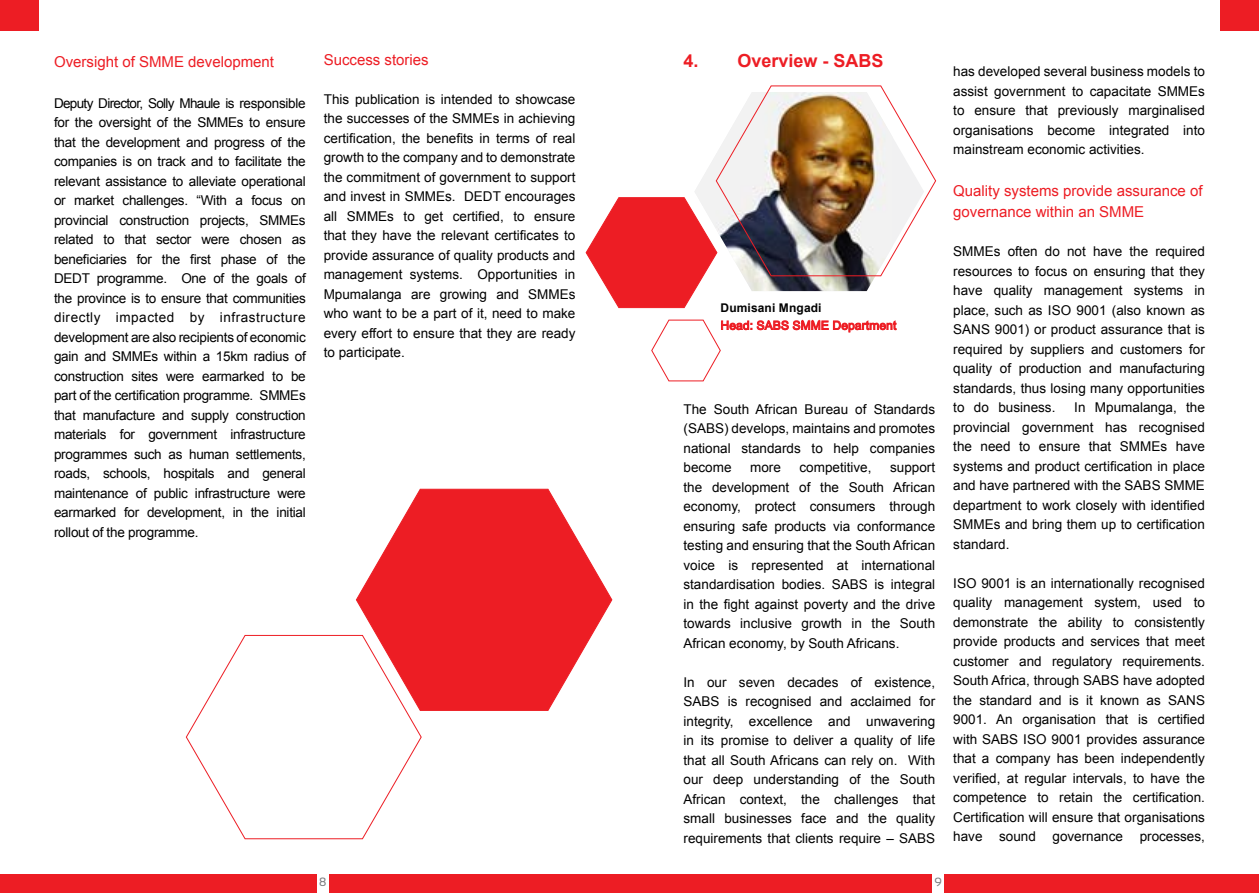
<style>
.page{position:relative;width:1259px;height:893px;background:#fff}
.page>*{position:absolute;margin:0;border:0;box-sizing:border-box;transform-origin:0 0}
.t1{font:700 18px "Arial";color:#ed1d24}
.t2{font:15px/21px "Arial";color:#ed1d24}
.t3{font:13.5px/19.5px "Arial";color:#000;text-align:justify}
.t4{font:12px "Arial";letter-spacing:.01em;color:#ed1d24}
.t5{font:700 12px "Arial";letter-spacing:.01em;color:#000}
.t6{font:12px "Sansation";color:#797a7d}
</style>
<div class="page">
<div style="left:0;top:874px;width:1259px;height:19px;background:#ed1d24"></div>
<div style="left:932px;top:871px;width:12px;height:22px;background:#fff"></div>
<div style="left:0;top:0;width:39px;height:31px;background:#ed1d24"></div>
<div style="left:1220px;top:0;width:39px;height:31px;background:#ed1d24"></div>
<div style="left:317px;top:871px;width:11px;height:22px;background:#fff"></div>
<svg style="left:356px;top:489px;width:256px;height:222px"></svg>
<svg style="left:186px;top:635px;width:236px;height:204px"></svg>
<svg style="left:651px;top:319px;width:245px;height:62px"></svg>
<img style="left:585px;top:85px;width:351px;height:223px">
<p class="t2" style="left:54px;top:51px;width:222px">Oversight of SMME development</p>
<p class="t3" style="left:54px;top:93px;width:253px">Deputy Director, Solly Mhaule is responsible for the oversight of the SMMEs to ensure that the development and progress of the companies is on track and to facilitate the relevant assistance to alleviate operational or market challenges. “With a focus on provincial construction projects, SMMEs related to that sector were chosen as beneficiaries for the first phase of the DEDT programme. One of the goals of the province is to ensure that communities directly impacted by infrastructure development are also recipients of economic gain and SMMEs within a 15km radius of construction sites were earmarked to be part of the certification programme. SMMEs that manufacture and supply construction materials for government infrastructure programmes such as human settlements, roads, schools, hospitals and general maintenance of public infrastructure were earmarked for development, in the initial rollout of the programme.</p>
<p class="t2" style="left:324px;top:49px;width:107px">Success stories</p>
<p class="t3" style="left:324px;top:90px;width:253px">This publication is intended to showcase the successes of the SMMEs in achieving certification, the benefits in terms of real growth to the company and to demonstrate the commitment of government to support and invest in SMMEs. DEDT encourages all SMMEs to get certified, to ensure that they have the relevant certificates to provide assurance of quality products and management systems. Opportunities in Mpumalanga are growing and SMMEs who want to be a part of it, need to make every effort to ensure that they are ready to participate.</p>
<h1 class="t1" style="left:683px;top:49px;width:202px">4. Overview - SABS</h1>
<p class="t5" style="left:720px;top:299px;width:103px">Dumisani Mngadi</p>
<p class="t4" style="left:720px;top:317px;width:177px">Head: SABS SMME Department</p>
<p class="t3" style="left:683px;top:399px;width:253px">The South African Bureau of Standards (SABS) develops, maintains and promotes national standards to help companies become</p>
<p class="t3" style="left:750px;top:458px;width:32px">more</p>
<p class="t3" style="left:799px;top:458px;width:74px">competitive,</p>
<p class="t3" style="left:683px;top:458px;width:253px;text-indent:207px">support the development of the South African economy, protect consumers through ensuring safe products via conformance testing and ensuring that the South African voice is represented at international standardisation bodies. SABS is integral in the fight against poverty and the drive towards inclusive growth in the South African economy, by South Africans.</p>
<p class="t3" style="left:683px;top:672px;width:253px">In our seven decades of existence, SABS is recognised and acclaimed for integrity, excellence and unwavering in its promise to deliver a quality of life that all South Africans can rely on. With our deep understanding of the South African context, the challenges that small businesses face and the quality requirements that clients require – SABS</p>
<p class="t3" style="left:953px;top:62px;width:253px">has developed several business models to assist government to capacitate SMMEs to ensure that previously marginalised organisations become integrated into mainstream economic activities.</p>
<p class="t2" style="left:953px;top:181px;width:251px">Quality systems provide assurance of governance within an SMME</p>
<p class="t3" style="left:953px;top:242px;width:253px">SMMEs often do not have the required resources to focus on ensuring that they have quality management systems in place, such as ISO 9001 (also known as SANS 9001) or product assurance that is required by suppliers and customers for quality of production and manufacturing standards, thus losing many opportunities to do business.</p>
<p class="t3" style="left:953px;top:398px;width:253px;text-indent:121px">In Mpumalanga, the provincial government has recognised the need to ensure that SMMEs have systems and product certification in place and have partnered with the SABS SMME department to work closely with identified SMMEs and bring them up to certification standard.</p>
<p class="t3" style="left:953px;top:573px;width:253px">ISO 9001 is an internationally recognised quality management system, used to demonstrate the ability to consistently provide products and services that meet customer and regulatory requirements.<br>South Africa, through SABS have adopted the standard and is it known as SANS 9001. An organisation that is certified with SABS ISO 9001 provides assurance that a company has been independently verified, at regular intervals, to have the competence to retain the certification.<br>Certification will ensure that organisations have sound governance processes,</p>
<p class="t6" style="left:319px;top:875px;width:9px">8</p>
<p class="t6" style="left:934px;top:875px;width:9px">9</p>
</div>
